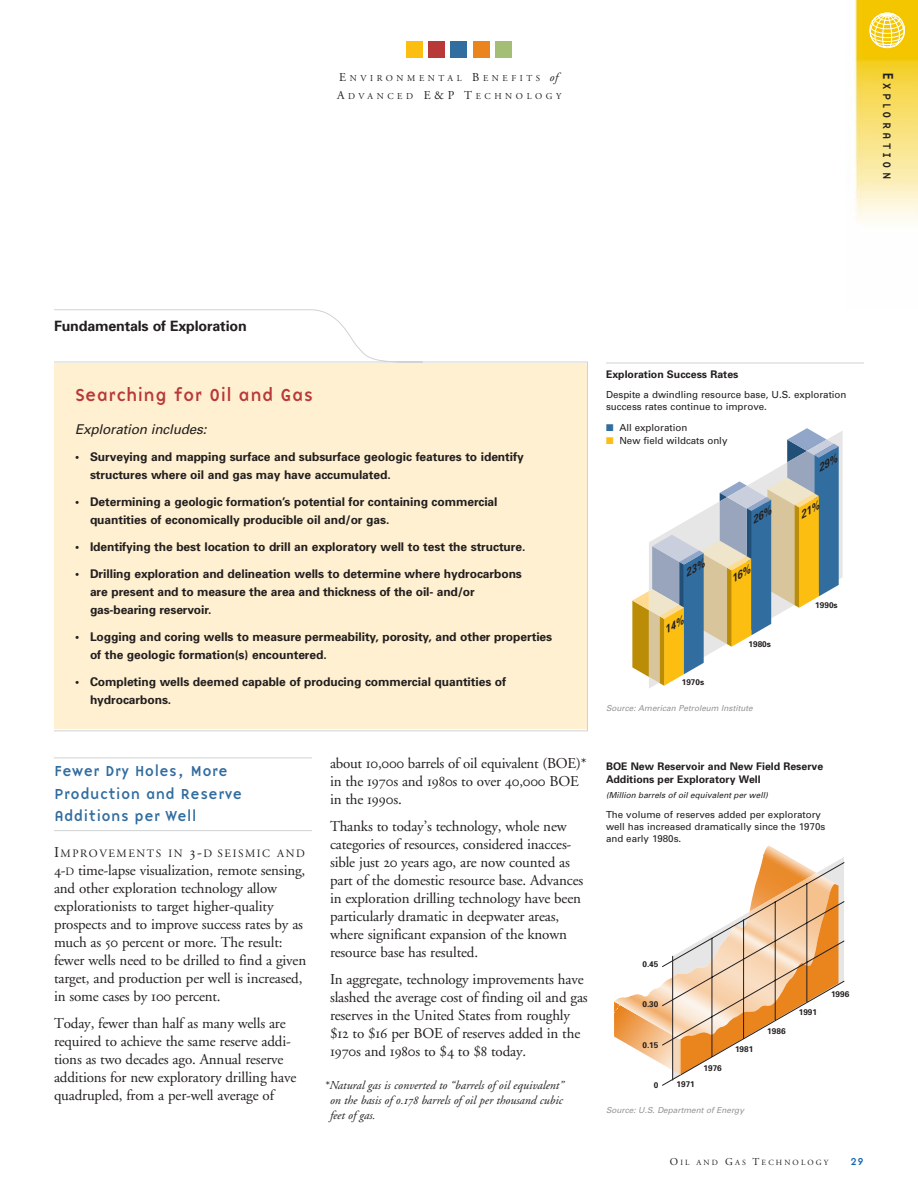
<style>
.page{position:relative;width:918px;height:1188px;background:#fff}
.page>*{position:absolute;margin:0;border:0;box-sizing:border-box;transform-origin:0 0}
.t1{font:18px "Base Nine";letter-spacing:-.015em;color:#b83938}
.t2{font:15px/18px "Adobe Garamond Reg Os F";letter-spacing:-.01em;color:#231f20}
.t3{font:15px/22.5px "Base Nine";letter-spacing:-.015em;color:#326da0}
.t4{font:700 14.25px "Univers";letter-spacing:-.01em;color:#231f20}
.t5{font:italic 13.5px "Univers";color:#231f20}
.t6{font:700 12px/18px "Univers";letter-spacing:-.005em;color:#231f20}
.t7{font:12px/15px "Adobe Garamond Italic Os F";color:#231f20;text-align:justify}
.t8{font:11.25px "Adobe Garamond Reg Os F";letter-spacing:.135em;color:#231f20}
.t9{font:11.25px "Base Nine";letter-spacing:.265em;color:#231f20}
.t10{font:700 10.5px/13.5px "Univers";color:#231f20}
.t11{font:10.5px "Base Nine";color:#1468b3}
.t12{font:9.75px/12px "Univers";color:#231f20}
.t13{font:9px/18px "Adobe Garamond";letter-spacing:.4em;color:#231f20}
.t14{font:italic 8.25px "Univers";color:#939598}
.t15{font:700 8.25px "Univers";color:#231f20}
.t16{font:italic 8.25px "Univers";color:#231f20}
.t17{font:7.8px "Adobe Garamond";letter-spacing:.265em;color:#231f20}
.s1{font-size:12px}
.s2{font-style:italic;font-size:12px}
.s3{font-size:15px}
.s4{font-size:11.25px}
.s5{font-family:"Adobe Garamond Reg Os F"}
.s6{color:#326da0}
.s7{color:#fdbe12}
.s8{font-size:10.5px}
</style>
<div class="page">
<svg style="left:839px;top:431px;width:4px;height:148px"></svg>
<div style="left:406px;top:41px;width:17px;height:16px;background:#fdbe12"></div>
<div style="left:429px;top:41px;width:16px;height:16px;background:#b83938"></div>
<div style="left:451px;top:41px;width:16px;height:16px;background:#326da0"></div>
<div style="left:473px;top:41px;width:16px;height:16px;background:#ea841d"></div>
<div style="left:495px;top:41px;width:17px;height:16px;background:#a5be75"></div>
<hr style="left:606px;top:363px;width:258px;height:1px;background:#d1d2d4">
<img style="left:854px;top:0;width:64px;height:223px">
<svg style="left:869px;top:13px;width:36px;height:35px"></svg>
<hr style="left:54px;top:758px;width:258px;height:1px;background:#d1d2d4">
<hr style="left:54px;top:830px;width:258px;height:1px;background:#d1d2d4">
<svg style="left:614px;top:846px;width:230px;height:240px"></svg>
<hr style="left:672px;top:956px;width:1px;height:124px;background:#231f20">
<svg style="left:54px;top:309px;width:534px;height:423px;background:#fdf1d6"></svg>
<svg style="left:632px;top:428px;width:207px;height:260px"></svg>
<p class="t13" style="left:337px;top:70px;width:226px"><span class="s1">E</span>NVIRONMENTAL <span class="s1">B</span>ENEFITS <span class="s2">of<br></span><span class="s1">A</span>DVANCED <span class="s1">E&amp;P T</span>ECHNOLOGY</p>
<p class="t9" style="left:892px;top:72px;width:109px;rotate:90deg"><span class="s3">E</span>XPLORATION</p>
<p class="t4" style="left:54px;top:321px;width:194px">Fundamentals of Exploration</p>
<p class="t1" style="left:75px;top:387px;width:240px">Searching for Oil and Gas</p>
<p class="t5" style="left:75px;top:424px;width:136px">Exploration includes:</p>
<p class="t6" style="left:90px;top:449px;width:435px;text-indent:-15px">• Surveying and mapping surface and subsurface geologic features to identify structures where oil and gas may have accumulated.</p>
<p class="t6" style="left:90px;top:494px;width:409px;text-indent:-15px">• Determining a geologic formation’s potential for containing commercial quantities of economically producible oil and/or gas.</p>
<p class="t6" style="left:75px;top:539px;width:452px">• Identifying the best location to drill an exploratory well to test the structure.</p>
<p class="t6" style="left:90px;top:566px;width:433px;text-indent:-15px">• Drilling exploration and delineation wells to determine where hydrocarbons are present and to measure the area and thickness of the oil- and/or gas-bearing reservoir.</p>
<p class="t6" style="left:90px;top:629px;width:464px;text-indent:-15px">• Logging and coring wells to measure permeability, porosity, and other properties of the geologic formation(s) encountered.</p>
<p class="t6" style="left:90px;top:674px;width:418px;text-indent:-15px">• Completing wells deemed capable of producing commercial quantities of hydrocarbons.</p>
<p class="t3" style="left:54px;top:761px;width:190px">Fewer Dry Holes, More<br>Production and Reserve<br>Additions per Well</p>
<p class="t8" style="left:54px;top:849px;width:252px"><span class="s3">I</span>MPROVEMENTS IN <span class="s3">3-</span>D SEISMIC AND</p>
<p class="t2" style="left:54px;top:863px;width:254px">4-<span class="s4">D</span> time-lapse visualization, remote sensing, and other exploration technology allow explorationists to target higher-quality prospects and to improve success rates by as much as 50 percent or more. The result: fewer wells need to be drilled to find a given target, and production per well is increased, in some cases by 100 percent.</p>
<p class="t2" style="left:54px;top:1016px;width:244px">Today, fewer than half as many wells are required to achieve the same reserve addi&shy;tions as two decades ago. Annual reserve additions for new exploratory drilling have quadrupled, from a per-well average of</p>
<p class="t2" style="left:330px;top:756px;width:258px">about 10,000 barrels of oil equivalent (BOE)* in the 1970s and 1980s to over 40,000 BOE in the 1990s.</p>
<p class="t2" style="left:330px;top:819px;width:255px">Thanks to today’s technology, whole new categories of resources, considered inacces&shy;sible just 20 years ago, are now counted as part of the domestic resource base. Advances in exploration drilling technology have been particularly dramatic in deepwater areas, where significant expansion of the known resource base has resulted.</p>
<p class="t2" style="left:330px;top:972px;width:259px">In aggregate, technology improvements have slashed the average cost of finding oil and gas reserves in the United States from roughly $12 to $16 per BOE of reserves added in the 1970s and 1980s to $4 to $8 today.</p>
<p class="t7" style="left:330px;top:1079px;width:235px;text-indent:-5px"><span class="s5">*</span>Natural gas is converted to “barrels of oil equivalent” on the basis of 0.178 barrels of oil per thousand cubic feet of gas.</p>
<p class="t10" style="left:606px;top:369px;width:134px">Exploration Success Rates</p>
<p class="t12" style="left:606px;top:389px;width:242px">Despite a dwindling resource base, U.S. exploration success rates continue to improve.</p>
<p class="t12" style="left:606px;top:422px;width:83px"><span class="s6">■</span> All exploration</p>
<p class="t12" style="left:606px;top:435px;width:123px"><span class="s7">■</span> New field wildcats only</p>
<p class="t15" style="left:682px;top:679px;width:24px">1970s</p>
<p class="t15" style="left:748px;top:641px;width:24px">1980s</p>
<p class="t14" style="left:606px;top:705px;width:150px">Source: American Petroleum Institute</p>
<p class="t15" style="left:815px;top:602px;width:24px">1990s</p>
<p class="t10" style="left:606px;top:760px;width:219px">BOE New Reservoir and New Field Reserve<br>Additions per Exploratory Well</p>
<p class="t16" style="left:606px;top:792px;width:165px">(Million barrels of oil equivalent per well)</p>
<p class="t12" style="left:606px;top:809px;width:221px">The volume of reserves added per exploratory well has increased dramatically since the 1970s and early 1980s.</p>
<p class="t15" style="left:642px;top:961px;width:18px">0.45</p>
<p class="t15" style="left:642px;top:1001px;width:18px">0.30</p>
<p class="t15" style="left:642px;top:1042px;width:18px">0.15</p>
<p class="t15" style="left:654px;top:1082px;width:6px">0</p>
<p class="t15" style="left:676px;top:1081px;width:20px">1971</p>
<p class="t15" style="left:704px;top:1065px;width:20px">1976</p>
<p class="t15" style="left:735px;top:1046px;width:20px">1981</p>
<p class="t14" style="left:606px;top:1107px;width:141px">Source: U.S. Department of Energy</p>
<p class="t15" style="left:767px;top:1028px;width:20px">1986</p>
<p class="t15" style="left:799px;top:1009px;width:20px">1991</p>
<p class="t15" style="left:831px;top:991px;width:20px">1996</p>
<p class="t17" style="left:670px;top:1159px;width:160px"><span class="s8">O</span>IL AND <span class="s8">G</span>AS <span class="s8">T</span>ECHNOLOGY</p>
<p class="t11" style="left:850px;top:1157px;width:15px">29</p>
</div>
